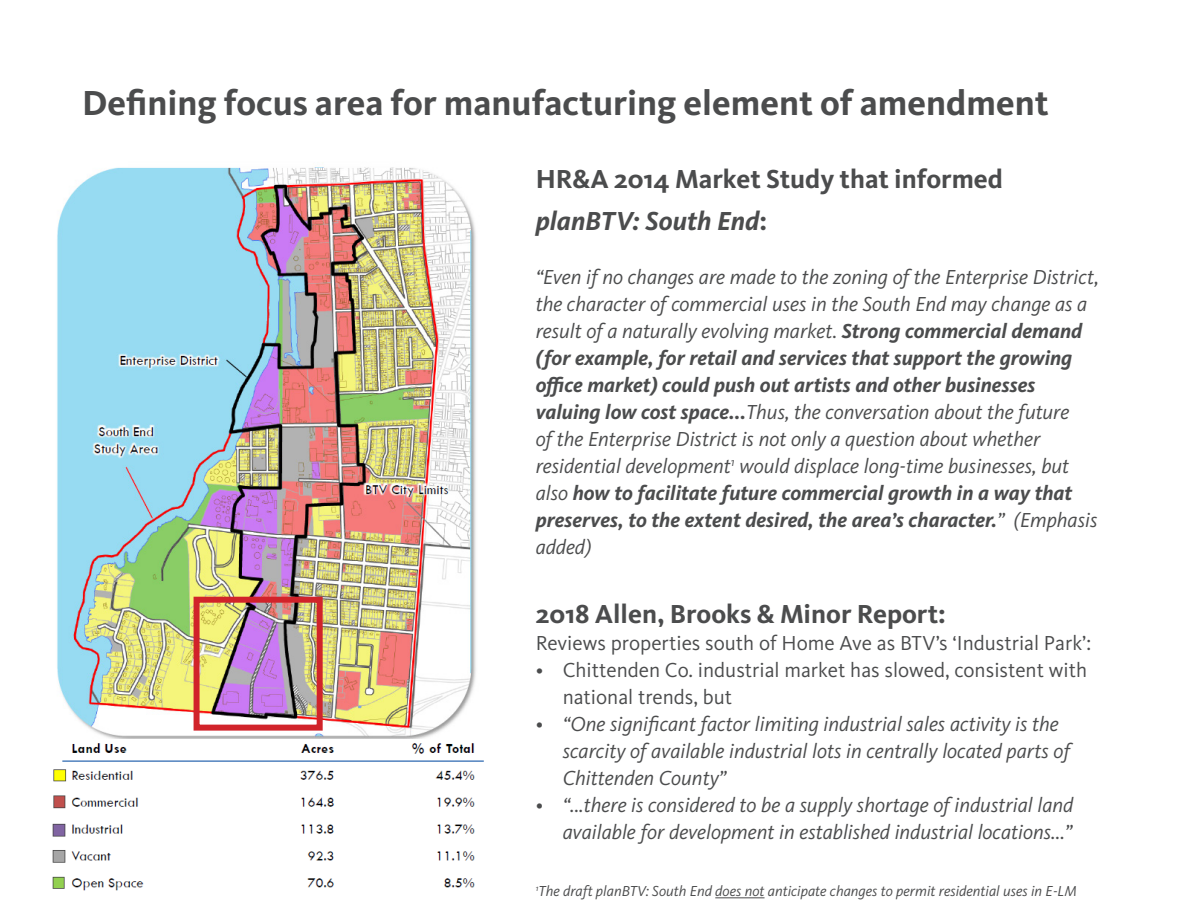
<style>
.page{position:relative;width:1188px;height:918px;background:#fff}
.page>*{position:absolute;margin:0;border:0;box-sizing:border-box;transform-origin:0 0}
.t1{font:700 36px "Kievit OT";color:#4b4c4d}
.t2{font:700 27px "Kievit OT";color:#4b4c4d}
.t3{font:italic 700 27px "Kievit OT";color:#4b4c4d}
.t4{font:italic 21px/27px "Kievit OT";color:#4b4c4d}
.t5{font:21px/27px "Kievit OT";color:#4b4c4d}
.t6{font:italic 15px "Kievit OT";color:#4b4c4d}
.s1{font-style:normal}
.s2{font-weight:700}
</style>
<div class="page">
<hr style="left:715px;top:897px;width:50px;height:1px;background:#4b4c4d">
<img style="left:57px;top:167px;width:419px;height:572px">
<img style="left:52px;top:743px;width:432px;height:148px">
<div style="left:194px;top:597px;width:129px;height:134px;border:6px solid #d1232a"></div>
<p class="t1" style="left:82px;top:82px;width:968px">Defining focus area for manufacturing element of amendment</p>
<p class="t2" style="left:536px;top:163px;width:469px">HR&amp;A 2014 Market Study that informed</p>
<p class="t3" style="left:536px;top:205px;width:233px">planBTV: South End<span class="s1">:</span></p>
<p class="t4" style="left:536px;top:263px;width:565px">“Even if no changes are made to the zoning of the Enterprise District, the character of commercial uses in the South End may change as a result of a naturally evolving market. <span class="s2">Strong commercial demand (for example, for retail and services that support the growing office market) could push out artists and other businesses valuing low cost space...</span>Thus, the conversation about the future<br>of the Enterprise District is not only a question about whether residential development<sup>1</sup> would displace long-time businesses, but also <span class="s2">how to facilitate future commercial growth in a way that preserves, to the extent desired, the area’s character.</span>” (Emphasis added)</p>
<p class="t2" style="left:536px;top:598px;width:412px">2018 Allen, Brooks &amp; Minor Report:</p>
<p class="t5" style="left:536px;top:630px;width:557px">Reviews properties south of Home Ave as BTV’s ‘Industrial Park’:</p>
<p class="t5" style="left:563px;top:657px;width:526px;text-indent:-27px">• Chittenden Co. industrial market has slowed, consistent with national trends, but</p>
<p class="t4" style="left:563px;top:710px;width:509px;text-indent:-27px">• “One significant factor limiting industrial sales activity is the scarcity of available industrial lots in centrally located parts of<br>Chittenden County”</p>
<p class="t4" style="left:536px;top:791px;width:539px;text-align:right">• “...there is considered to be a supply shortage of industrial land available for development in established industrial locations...”</p>
<p class="t6" style="left:536px;top:882px;width:543px"><sup>1</sup>The draft planBTV: South End does not anticipate changes to permit residential uses in E-LM</p>
</div>
